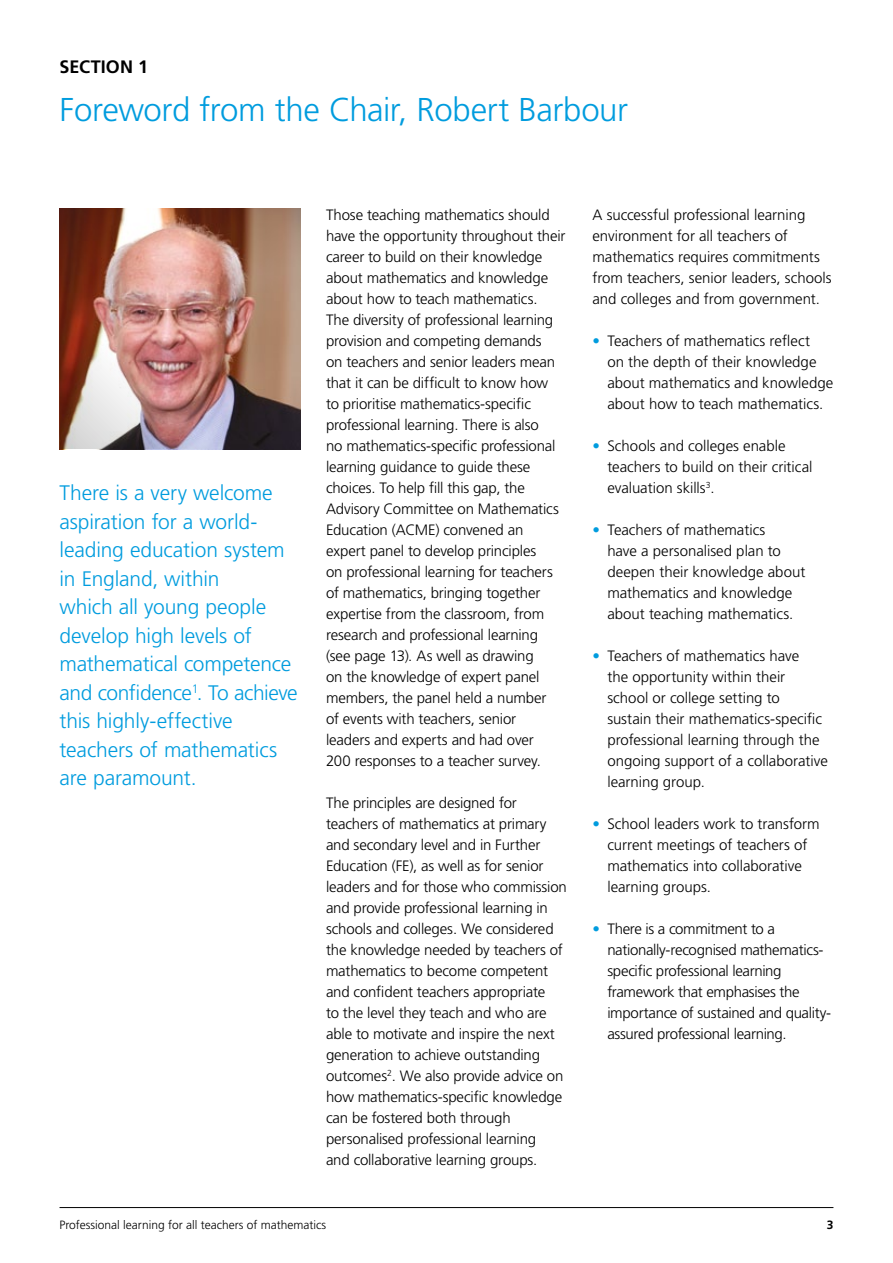
<style>
.page{position:relative;width:893px;height:1263px;background:#fff}
.page>*{position:absolute;margin:0;border:0;box-sizing:border-box;transform-origin:0 0}
.t1{font:300 33px "Frutiger LT Pro";letter-spacing:-.015em;color:#009cde}
.t2{font:300 21px/28.5px "Frutiger LT Pro";letter-spacing:-.01em;color:#009cde}
.t3{font:700 18px "Frutiger LT Pro";letter-spacing:.005em;color:#000}
.t4{font:300 15px/21px "Frutiger LT Pro";letter-spacing:-.01em;color:#000}
.t5{font:300 12px "Frutiger LT Pro";color:#000}
.t6{font:700 12px "Frutiger LT Pro";color:#000}
.s1{color:#009cde}
</style>
<div class="page">
<hr style="left:60px;top:1207px;width:773px;height:1px;background:#000">
<img style="left:60px;top:208px;width:240px;height:241px">
<p class="t3" style="left:60px;top:56px;width:90px">SECTION 1</p>
<h1 class="t1" style="left:60px;top:90px;width:570px">Foreword from the Chair, Robert Barbour</h1>
<p class="t2" style="left:60px;top:479px;width:240px">There is a very welcome aspiration for a world&shy;leading education system in England, within<br>which all young people develop high levels of mathematical competence and confidence<sup>1</sup>. To achieve this highly-effective teachers of mathematics are paramount.</p>
<p class="t4" style="left:326px;top:204px;width:241px">Those teaching mathematics should have the opportunity throughout their career to build on their knowledge about mathematics and knowledge about how to teach mathematics.<br>The diversity of professional learning provision and competing demands<br>on teachers and senior leaders mean that it can be difficult to know how<br>to prioritise mathematics-specific professional learning. There is also<br>no mathematics-specific professional learning guidance to guide these choices. To help fill this gap, the Advisory Committee on Mathematics Education (ACME) convened an expert panel to develop principles<br>on professional learning for teachers of mathematics, bringing together expertise from the classroom, from research and professional learning (see page 13). As well as drawing<br>on the knowledge of expert panel members, the panel held a number<br>of events with teachers, senior<br>leaders and experts and had over<br>200 responses to a teacher survey.</p>
<p class="t4" style="left:326px;top:792px;width:242px">The principles are designed for teachers of mathematics at primary and secondary level and in Further Education (FE), as well as for senior leaders and for those who commission and provide professional learning in schools and colleges. We considered the knowledge needed by teachers of mathematics to become competent and confident teachers appropriate<br>to the level they teach and who are able to motivate and inspire the next generation to achieve outstanding outcomes<sup>2</sup>. We also provide advice on how mathematics-specific knowledge can be fostered both through personalised professional learning<br>and collaborative learning groups.</p>
<p class="t4" style="left:592px;top:204px;width:241px">A successful professional learning environment for all teachers of mathematics requires commitments from teachers, senior leaders, schools and colleges and from government.</p>
<p class="t4" style="left:607px;top:330px;width:227px;text-indent:-15px"><span class="s1">•</span> Teachers of mathematics reflect<br>on the depth of their knowledge about mathematics and knowledge about how to teach mathematics.</p>
<p class="t4" style="left:607px;top:435px;width:207px;text-indent:-15px"><span class="s1">•</span> Schools and colleges enable teachers to build on their critical evaluation skills<sup>3</sup>.</p>
<p class="t4" style="left:607px;top:519px;width:199px;text-indent:-15px"><span class="s1">•</span> Teachers of mathematics<br>have a personalised plan to deepen their knowledge about mathematics and knowledge about teaching mathematics.</p>
<p class="t4" style="left:607px;top:645px;width:222px;text-indent:-15px"><span class="s1">•</span> Teachers of mathematics have<br>the opportunity within their school or college setting to<br>sustain their mathematics-specific professional learning through the ongoing support of a collaborative learning group.</p>
<p class="t4" style="left:607px;top:813px;width:214px;text-indent:-15px"><span class="s1">•</span> School leaders work to transform current meetings of teachers of mathematics into collaborative learning groups.</p>
<p class="t4" style="left:607px;top:918px;width:225px;text-indent:-15px"><span class="s1">•</span> There is a commitment to a nationally-recognised mathematics&shy;specific professional learning framework that emphasises the importance of sustained and quality&shy;assured professional learning.</p>
<p class="t5" style="left:60px;top:1218px;width:268px">Professional learning for all teachers of mathematics</p>
<p class="t6" style="left:827px;top:1218px;width:8px">3</p>
</div>
